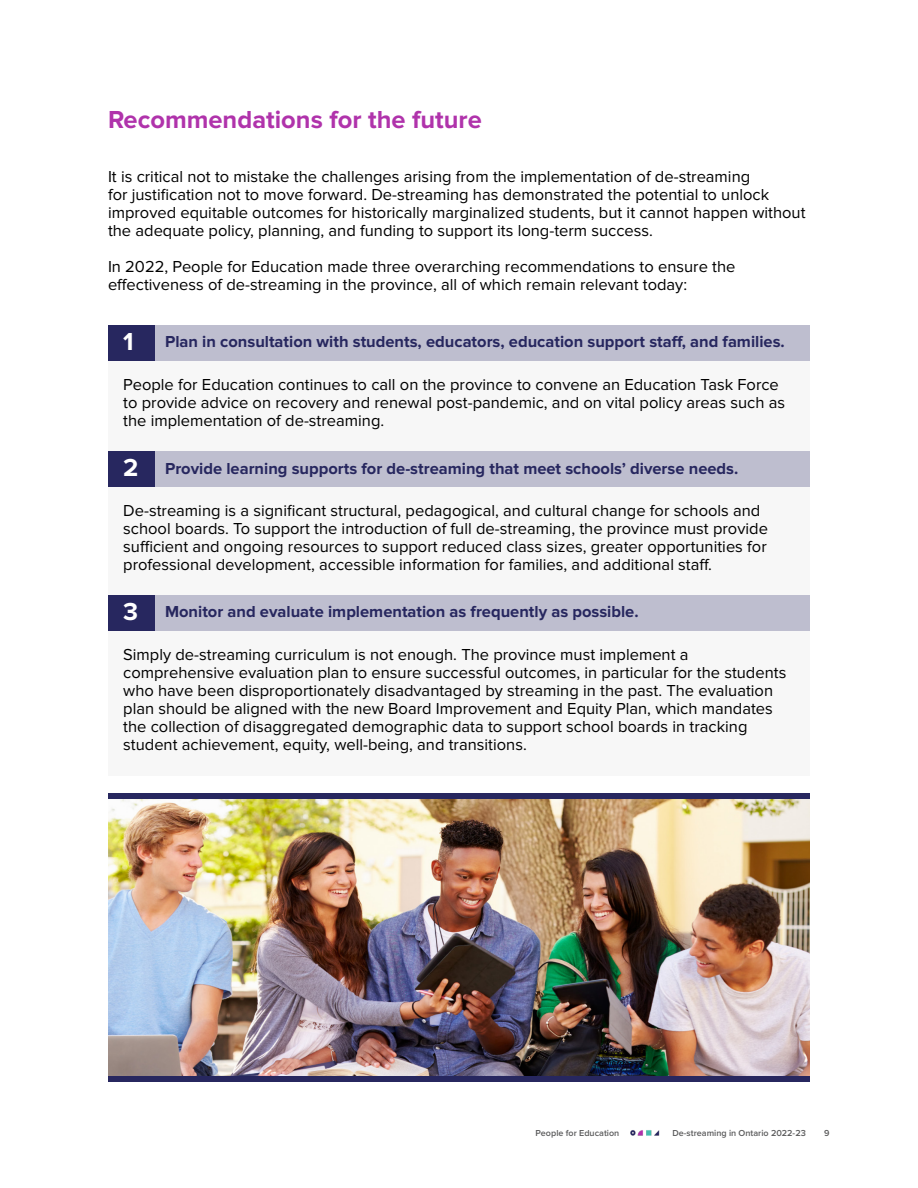
<style>
.page{position:relative;width:918px;height:1188px;background:#fff}
.page>*{position:absolute;margin:0;border:0;box-sizing:border-box;transform-origin:0 0}
.t1{font:700 25.5px "Proxima Nova";color:#b033ab}
.t2{font:700 25.5px "Proxima Nova";color:#fff}
.t3{font:16.5px/18px "Proxima Nova";color:#000}
.t4{font:700 16.5px "Proxima Nova";color:#27275f}
.t5{font:600 9px "Proxima Nova";color:#5b5b5c}
</style>
<div class="page">
<img style="left:630px;top:1130px;width:30px;height:6px">
<img style="left:108px;top:799px;width:702px;height:277px">
<div style="left:108px;top:325px;width:702px;height:450px;background:#f7f7f7"></div>
<div style="left:108px;top:325px;width:47px;height:36px;background:#27275f"></div>
<div style="left:108px;top:451px;width:47px;height:36px;background:#27275f"></div>
<div style="left:108px;top:595px;width:47px;height:36px;background:#27275f"></div>
<div style="left:155px;top:325px;width:655px;height:36px;background:#bebecf"></div>
<div style="left:155px;top:451px;width:655px;height:36px;background:#bebecf"></div>
<div style="left:155px;top:595px;width:655px;height:36px;background:#bebecf"></div>
<div style="left:108px;top:793px;width:702px;height:6px;background:#27275f"></div>
<div style="left:108px;top:1076px;width:702px;height:6px;background:#27275f"></div>
<h1 class="t1" style="left:108px;top:105px;width:375px">Recommendations for the future</h1>
<p class="t3" style="left:108px;top:168px;width:699px">It is critical not to mistake the challenges arising from the implementation of de-streaming<br>for justification not to move forward. De-streaming has demonstrated the potential to unlock improved equitable outcomes for historically marginalized students, but it cannot happen without the adequate policy, planning, and funding to support its long-term success.</p>
<p class="t3" style="left:108px;top:258px;width:629px">In 2022, People for Education made three overarching recommendations to ensure the effectiveness of de-streaming in the province, all of which remain relevant today:</p>
<h1 class="t2" style="left:123px;top:327px;width:12px">1</h1>
<p class="t4" style="left:165px;top:332px;width:621px">Plan in consultation with students, educators, education support staff, and families.</p>
<p class="t3" style="left:123px;top:375px;width:663px">People for Education continues to call on the province to convene an Education Task Force to provide advice on recovery and renewal post-pandemic, and on vital policy areas such as the implementation of de-streaming.</p>
<h1 class="t2" style="left:123px;top:453px;width:17px">2</h1>
<p class="t4" style="left:165px;top:459px;width:575px">Provide learning supports for de-streaming that meet schools’ diverse needs.</p>
<p class="t3" style="left:123px;top:502px;width:646px">De-streaming is a significant structural, pedagogical, and cultural change for schools and school boards. To support the introduction of full de-streaming, the province must provide sufficient and ongoing resources to support reduced class sizes, greater opportunities for professional development, accessible information for families, and additional staff.</p>
<h1 class="t2" style="left:123px;top:597px;width:16px">3</h1>
<p class="t4" style="left:165px;top:602px;width:475px">Monitor and evaluate implementation as frequently as possible.</p>
<p class="t3" style="left:123px;top:646px;width:665px">Simply de-streaming curriculum is not enough. The province must implement a comprehensive evaluation plan to ensure successful outcomes, in particular for the students who have been disproportionately disadvantaged by streaming in the past. The evaluation plan should be aligned with the new Board Improvement and Equity Plan, which mandates the collection of disaggregated demographic data to support school boards in tracking student achievement, equity, well-being, and transitions.</p>
<p class="t5" style="left:536px;top:1126px;width:85px">People for Education</p>
<p class="t5" style="left:673px;top:1126px;width:135px">De-streaming in Ontario 2022-23</p>
<p class="t5" style="left:824px;top:1126px;width:7px">9</p>
</div>
